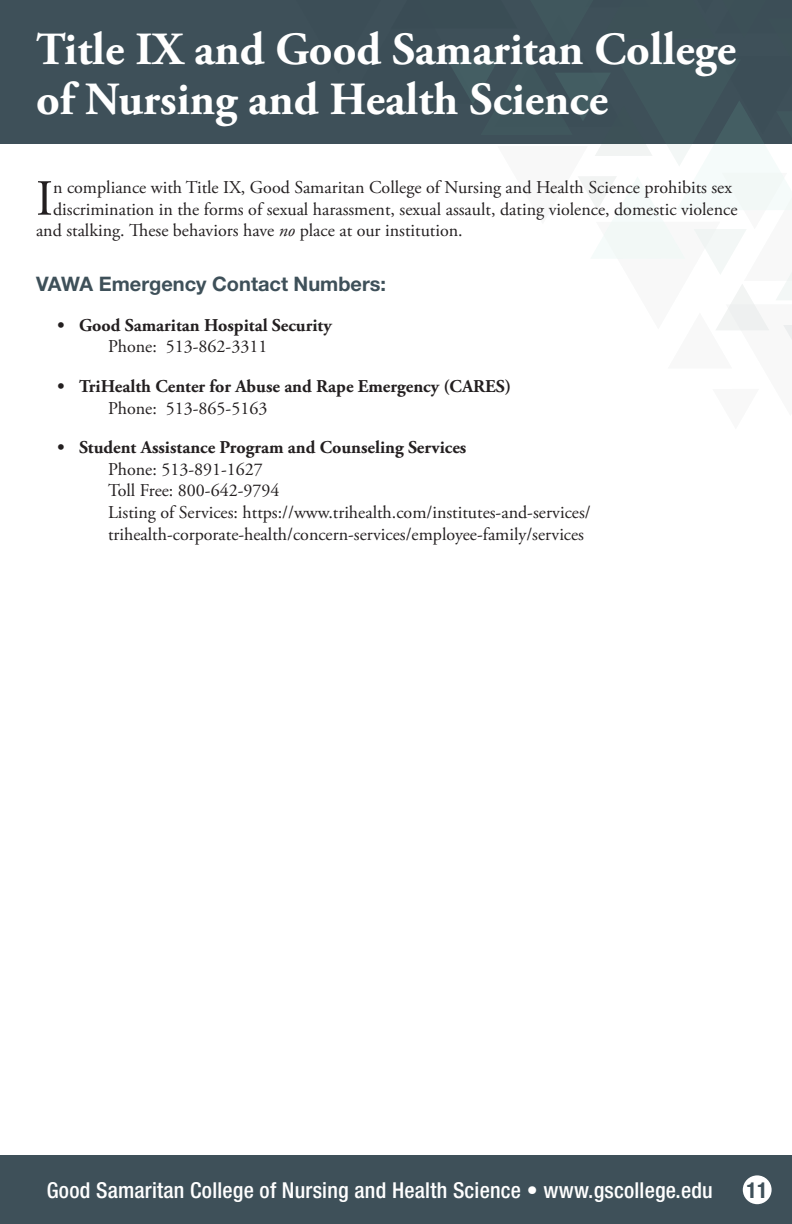
<style>
.page{position:relative;width:792px;height:1224px;background:#fff}
.page>*{position:absolute;margin:0;border:0;box-sizing:border-box;transform-origin:0 0}
.Drop_cap_para{font:50.6px "Adobe Garamond Pro";color:#231f20}
.t1{font:700 46px/50px "Adobe Garamond Pro";color:#fff}
.t2{font:condensed 24px "Helvetica Neue LT Std";color:#fff}
.t3{font:700 24px "Adobe Garamond Pro";color:#fff}
.t4{font:500 condensed 22px "Helvetica Neue LT Std";letter-spacing:.01em;color:#fff}
.t5{font:700 condensed 22px "Helvetica Neue LT Std";color:#3e5059}
.Subhead{font:700 20px "Helvetica Neue LT Std";color:#3e5059}
.Drop_cap_para-2{font:18px/21.6px "Adobe Garamond Pro";color:#231f20}
.t6{font:700 18px/21.6px "Adobe Garamond Pro";color:#231f20}
.s1{font-style:italic}
.s2{font-weight:400}
.s3{font-weight:700}
</style>
<div class="page">
<div style="left:0;top:1156px;width:792px;height:68px;background:#3e5059"></div>
<div style="left:0;top:0;width:792px;height:144px;background:#3e5059"></div>
<svg style="left:448px;top:60px;width:344px;height:280px"></svg>
<div style="left:743px;top:1175px;width:29px;height:29px;background:#fff;border-radius:50%"></div>
<p class="t1" style="left:36px;top:25px;width:702px">Title IX and Good Samaritan College of Nursing and Health Science</p>
<p class="Drop_cap_para" style="left:36px;top:168px;width:19px">I</p>
<p class="Drop_cap_para-2" style="left:53px;top:177px;width:681px">n compliance with Title IX, Good Samaritan College of Nursing and Health Science prohibits sex</p>
<p class="Drop_cap_para-2" style="left:53px;top:199px;width:686px">discrimination in the forms of sexual harassment, sexual assault, dating violence, domestic violence</p>
<p class="Drop_cap_para-2" style="left:36px;top:220px;width:428px">and stalking. These behaviors have <span class="s1">no</span> place at our institution.</p>
<p class="Subhead" style="left:36px;top:272px;width:352px">VAWA Emergency Contact Numbers:</p>
<p class="t6" style="left:108px;top:315px;width:225px;text-indent:-50px">• Good Samaritan Hospital Security<br><span class="s2">Phone: 513-862-3311</span></p>
<p class="t6" style="left:108px;top:376px;width:405px;text-indent:-50px">• TriHealth Center for Abuse and Rape Emergency (CARES)<br><span class="s2">Phone: 513-865-5163</span></p>
<p class="Drop_cap_para-2" style="left:108px;top:437px;width:484px;text-indent:-50px"><span class="s3">• Student Assistance Program and Counseling Services<br></span>Phone: 513-891-1627<br>Toll Free: 800-642-9794<br>Listing of Services: https://www.trihealth.com/institutes-and-services/ trihealth-corporate-health/concern-services/employee-family/services</p>
<p class="t4" style="left:47px;top:1177px;width:667px">Good Samaritan College of Nursing and Health Science • www.gscollege.edu</p>
<p class="t5" style="left:747px;top:1177px;width:23px">11</p>
<h3 class="t3" style="left:18px;top:1182px;width:78px">Title IX</h3>
<h3 class="t2" style="left:554px;top:1181px;width:168px">Fictional University</h3>
</div>
